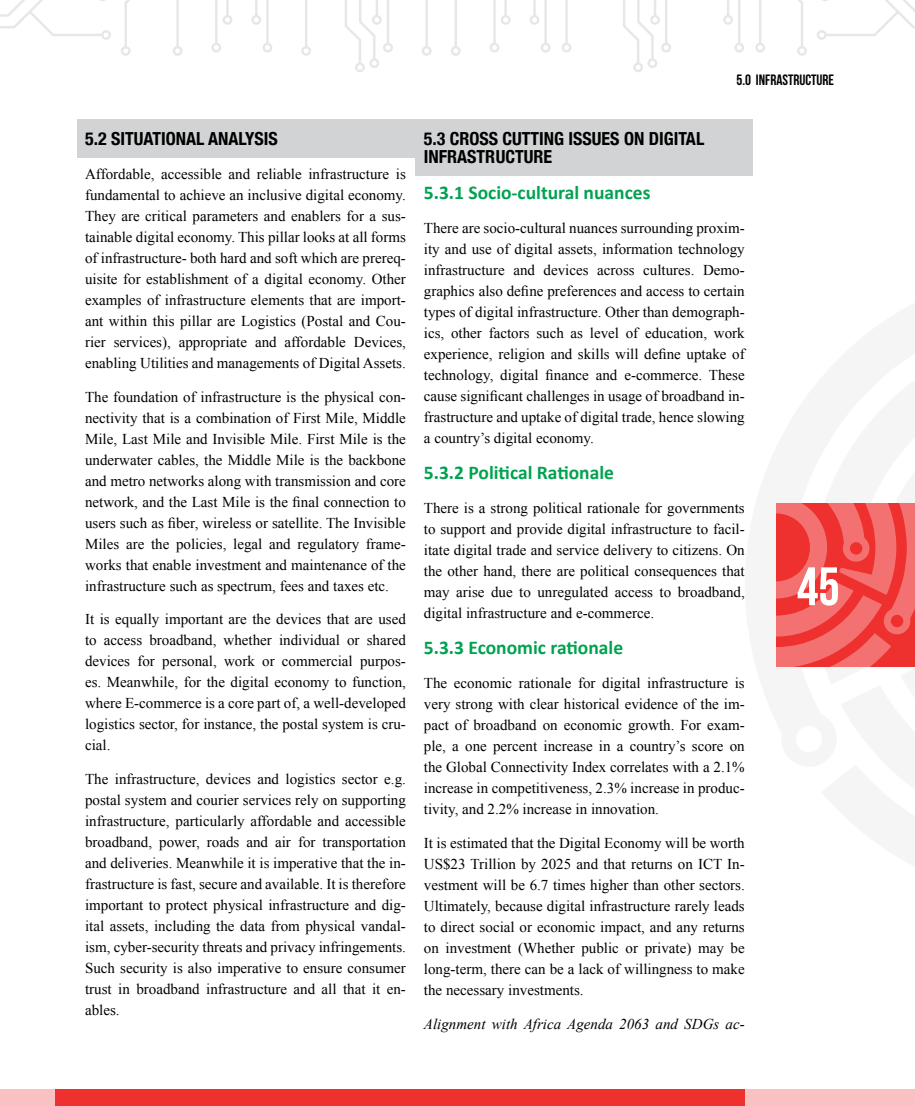
<style>
.page{position:relative;width:915px;height:1106px;background:#fff}
.page>*{position:absolute;margin:0;border:0;box-sizing:border-box;transform-origin:0 0}
.t1{font:700 54px "Bebas Neue";color:#fff}
.t2{font:700 19.5px "Calibri";color:#00a250}
.t3{font:700 condensed 18px/18px "Helvetica Neue";color:#000}
.t4{font:15px/21px "Times New Roman";color:#000;text-align:justify}
.t5{font:italic 15px "Times New Roman";color:#000}
.t6{font:15px "Bebas Neue";color:#000}
</style>
<div class="page">
<svg style="left:0;top:0;width:914px;height:72px"></svg>
<div style="left:77px;top:119px;width:337px;height:38px;background:#d1d3d4"></div>
<div style="left:415px;top:119px;width:338px;height:56px;background:#d1d3d4"></div>
<svg style="left:776px;top:503px;width:138px;height:164px;background:#f05452"></svg>
<div style="left:0;top:1089px;width:914px;height:17px;background:#f9c1c1"></div>
<div style="left:55px;top:1089px;width:689px;height:17px;background:#ee312f"></div>
<p class="t6" style="left:736px;top:71px;width:99px">5.0 INFRASTRUCTURE</p>
<p class="t3" style="left:85px;top:128px;width:194px">5.2 SITUATIONAL ANALYSIS</p>
<p class="t4" style="left:85px;top:163px;width:322px">Affordable, accessible and reliable infrastructure is fundamental to achieve an inclusive digital economy.<br>They are critical parameters and enablers for a sus&shy;tainable digital economy. This pillar looks at all forms of infrastructure- both hard and soft which are prereq&shy;uisite for establishment of a digital economy. Other examples of infrastructure elements that are import&shy;ant within this pillar are Logistics (Postal and Cou&shy;rier services), appropriate and affordable Devices, enabling Utilities and managements of Digital Assets.</p>
<p class="t4" style="left:85px;top:386px;width:322px">The foundation of infrastructure is the physical con&shy;nectivity that is a combination of First Mile, Middle Mile, Last Mile and Invisible Mile. First Mile is the underwater cables, the Middle Mile is the backbone and metro networks along with transmission and core network, and the Last Mile is the final connection to users such as fiber, wireless or satellite. The Invisible Miles are the policies, legal and regulatory frame&shy;works that enable investment and maintenance of the infrastructure such as spectrum, fees and taxes etc.</p>
<p class="t4" style="left:85px;top:608px;width:322px">It is equally important are the devices that are used to access broadband, whether individual or shared devices for personal, work or commercial purpos&shy;es. Meanwhile, for the digital economy to function, where E-commerce is a core part of, a well-developed logistics sector, for instance, the postal system is cru&shy;cial.</p>
<p class="t4" style="left:85px;top:768px;width:322px">The infrastructure, devices and logistics sector e.g. postal system and courier services rely on supporting infrastructure, particularly affordable and accessible broadband, power, roads and air for transportation and deliveries. Meanwhile it is imperative that the in&shy;frastructure is fast, secure and available. It is therefore important to protect physical infrastructure and dig&shy;ital assets, including the data from physical vandal&shy;ism, cyber-security threats and privacy infringements.<br>Such security is also imperative to ensure consumer trust in broadband infrastructure and all that it en&shy;ables.</p>
<p class="t3" style="left:424px;top:128px;width:282px">5.3 CROSS CUTTING ISSUES ON DIGITAL<br>INFRASTRUCTURE</p>
<h2 class="t2" style="left:424px;top:179px;width:228px">5.3.1 Socio-cultural nuances</h2>
<p class="t4" style="left:424px;top:217px;width:322px">There are socio-cultural nuances surrounding proxim&shy;ity and use of digital assets, information technology infrastructure and devices across cultures. Demo&shy;graphics also define preferences and access to certain types of digital infrastructure. Other than demograph&shy;ics, other factors such as level of education, work experience, religion and skills will define uptake of technology, digital finance and e-commerce. These cause significant challenges in usage of broadband in&shy;frastructure and uptake of digital trade, hence slowing a country’s digital economy.</p>
<h2 class="t2" style="left:424px;top:459px;width:191px">5.3.2 Political Rationale</h2>
<p class="t4" style="left:424px;top:497px;width:322px">There is a strong political rationale for governments to support and provide digital infrastructure to facil&shy;itate digital trade and service delivery to citizens. On the other hand, there are political consequences that may arise due to unregulated access to broadband, digital infrastructure and e-commerce.</p>
<h2 class="t2" style="left:424px;top:634px;width:201px">5.3.3 Economic rationale</h2>
<p class="t4" style="left:424px;top:672px;width:322px">The economic rationale for digital infrastructure is very strong with clear historical evidence of the im&shy;pact of broadband on economic growth. For exam&shy;ple, a one percent increase in a country’s score on the Global Connectivity Index correlates with a 2.1% increase in competitiveness, 2.3% increase in produc&shy;tivity, and 2.2% increase in innovation.</p>
<p class="t4" style="left:424px;top:832px;width:322px">It is estimated that the Digital Economy will be worth US$23 Trillion by 2025 and that returns on ICT In&shy;vestment will be 6.7 times higher than other sectors.<br>Ultimately, because digital infrastructure rarely leads to direct social or economic impact, and any returns on investment (Whether public or private) may be long-term, there can be a lack of willingness to make the necessary investments.</p>
<p class="t5" style="left:424px;top:1013px;width:322px">Alignment with Africa Agenda 2063 and SDGs ac-</p>
<h1 class="t1" style="left:796px;top:557px;width:44px">45</h1>
</div>
